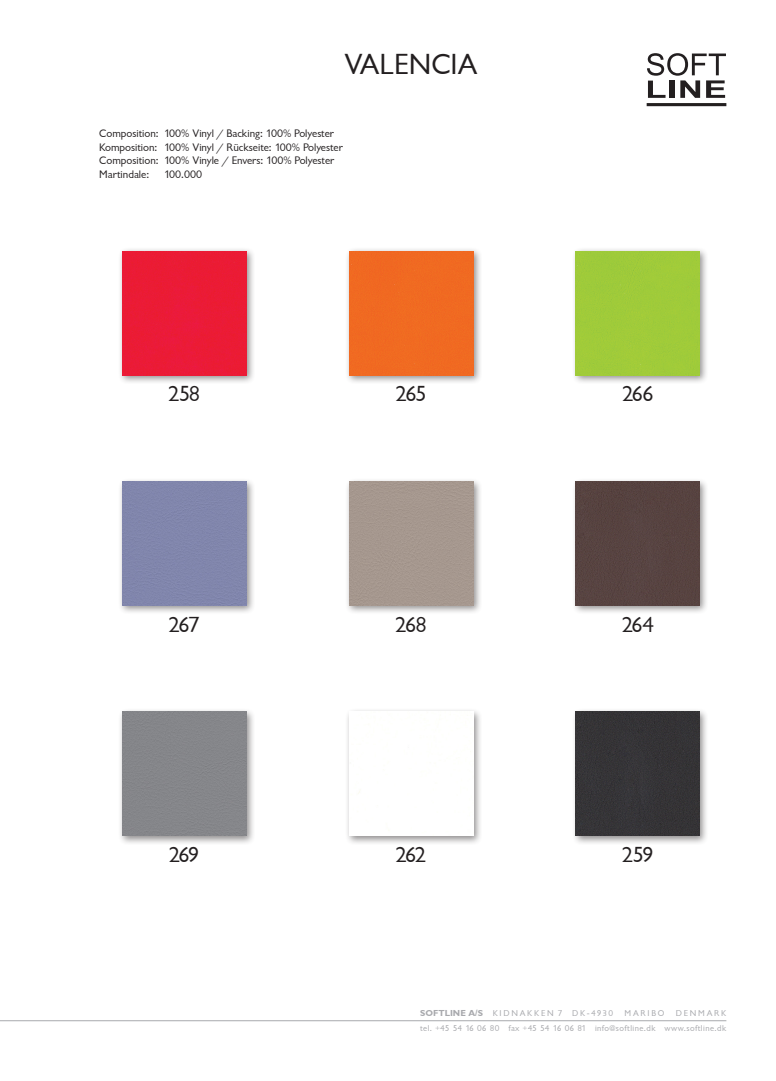
<style>
.page{position:relative;width:776px;height:1081px;background:#fff}
.page>*{position:absolute;margin:0;border:0;box-sizing:border-box;transform-origin:0 0}
.t1{font:30px "Garrison Sans";color:#231f20}
.t2{font:22.5px "Garrison Sans";letter-spacing:-.095em;color:#231f20}
.t3{font:11.25px "Garrison Sans";color:#231f20}
.t4{font:8.75px "Garrison Sans";letter-spacing:.05em;color:#a8a9ad}
.t5{font:8.75px "Garrison Sans";letter-spacing:.2em;color:#a8a9ad}
.s1{font-family:"Garrison Sans BOLD"}
</style>
<div class="page">
<hr style="left:0;top:1020px;width:726px;height:1px;background:#a8a9ad">
<svg style="left:647px;top:53px;width:79px;height:45px"></svg>
<hr style="left:647px;top:103px;width:79px;height:3px;background:#231f20">
<div style="left:118px;top:247px;width:138px;height:138px;background:#231f20;opacity:.5"></div>
<div style="left:122px;top:251px;width:124px;height:124px;background:#eb1b36"></div>
<div style="left:572px;top:707px;width:137px;height:138px;background:#231f20;opacity:.5"></div>
<div style="left:576px;top:712px;width:124px;height:124px;background:#353437"></div>
<div style="left:345px;top:707px;width:138px;height:138px;background:#231f20;opacity:.5"></div>
<img style="left:349px;top:712px;width:124px;height:124px">
<div style="left:572px;top:477px;width:137px;height:138px;background:#231f20;opacity:.5"></div>
<div style="left:576px;top:482px;width:124px;height:124px;background:#574341"></div>
<div style="left:345px;top:247px;width:138px;height:138px;background:#231f20;opacity:.5"></div>
<div style="left:349px;top:251px;width:124px;height:124px;background:#f06a21"></div>
<div style="left:572px;top:247px;width:137px;height:138px;background:#231f20;opacity:.5"></div>
<div style="left:576px;top:251px;width:124px;height:124px;background:#a0cb3a"></div>
<div style="left:118px;top:477px;width:138px;height:138px;background:#231f20;opacity:.5"></div>
<div style="left:122px;top:482px;width:124px;height:124px;background:#8186ac"></div>
<div style="left:345px;top:477px;width:138px;height:138px;background:#231f20;opacity:.5"></div>
<div style="left:349px;top:482px;width:124px;height:124px;background:#a6988f"></div>
<div style="left:118px;top:707px;width:138px;height:138px;background:#231f20;opacity:.5"></div>
<div style="left:122px;top:712px;width:124px;height:124px;background:#85868a"></div>
<p class="t1" style="left:345px;top:47px;width:134px">VALENCIA</p>
<p class="t3" style="left:99px;top:127px;width:61px">Composition:</p>
<p class="t3" style="left:99px;top:141px;width:60px">Komposition:</p>
<p class="t3" style="left:99px;top:154px;width:61px">Composition:</p>
<p class="t3" style="left:99px;top:168px;width:51px">Martindale:</p>
<p class="t3" style="left:164px;top:127px;width:171px">100% Vinyl / Backing: 100% Polyester</p>
<p class="t3" style="left:164px;top:141px;width:180px">100% Vinyl / Rückseite: 100% Polyester</p>
<p class="t3" style="left:164px;top:154px;width:172px">100% Vinyle / Envers: 100% Polyester</p>
<p class="t3" style="left:164px;top:168px;width:39px">100.000</p>
<p class="t2" style="left:168px;top:382px;width:34px">258</p>
<p class="t2" style="left:395px;top:382px;width:33px">265</p>
<p class="t2" style="left:622px;top:382px;width:33px">266</p>
<p class="t2" style="left:169px;top:612px;width:33px">267</p>
<p class="t2" style="left:395px;top:612px;width:33px">268</p>
<p class="t2" style="left:622px;top:612px;width:34px">264</p>
<p class="t2" style="left:169px;top:842px;width:32px">269</p>
<p class="t2" style="left:395px;top:842px;width:33px">262</p>
<p class="t2" style="left:622px;top:842px;width:34px">259</p>
<p class="t5" style="left:420px;top:1008px;width:195px"><span class="s1">SOFTLINE A/S</span> KIDNAKKEN 7 DK-4930</p>
<p class="t4" style="left:625px;top:1008px;width:41px">MARIBO</p>
<p class="t5" style="left:676px;top:1008px;width:52px">DENMARK</p>
<p class="t4" style="left:420px;top:1023px;width:308px">tel. +45 54 16 06 80 fax +45 54 16 06 81 info@softline.dk www.softline.dk</p>
</div>
